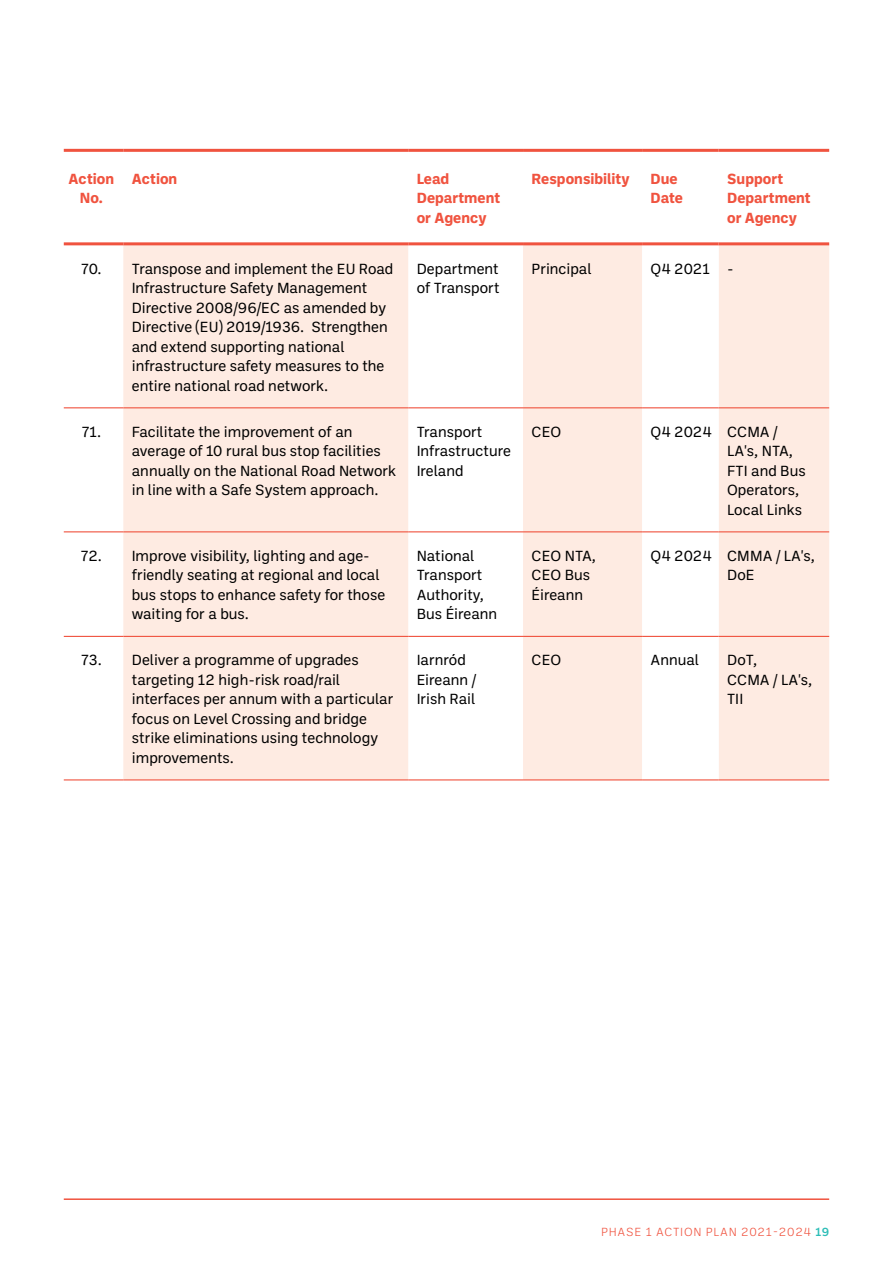
<style>
.page{position:relative;width:893px;height:1263px;background:#fff}
.page>*{position:absolute;margin:0;border:0;box-sizing:border-box;transform-origin:0 0}
.t1{font:15px/19.5px "Ballinger";color:#000}
.t2{font:700 15px/19.5px "Ballinger";color:#f0533f}
.t3{font:300 12px "Ballinger";letter-spacing:.06em;color:#f0533f}
.s1{font-weight:500;color:#2cbdb7}
</style>
<div class="page">
<hr style="left:64px;top:1198px;width:765px;height:2px;background:#f0533f">
<svg style="left:123px;top:245px;width:706px;height:534px;fill:#feebe2"></svg>
<svg style="left:642px;top:245px;width:77px;height:534px"></svg>
<hr style="left:64px;top:149px;width:59px;height:3px;background:#f0533f">
<hr style="left:64px;top:242px;width:59px;height:3px;background:#f0533f">
<hr style="left:123px;top:149px;width:285px;height:3px;background:#f0533f">
<hr style="left:123px;top:242px;width:285px;height:3px;background:#f0533f">
<hr style="left:408px;top:149px;width:115px;height:3px;background:#f0533f">
<hr style="left:523px;top:149px;width:119px;height:3px;background:#f0533f">
<hr style="left:408px;top:242px;width:115px;height:3px;background:#f0533f">
<hr style="left:523px;top:242px;width:119px;height:3px;background:#f0533f">
<hr style="left:642px;top:149px;width:77px;height:3px;background:#f0533f">
<hr style="left:642px;top:242px;width:77px;height:3px;background:#f0533f">
<hr style="left:719px;top:149px;width:110px;height:3px;background:#f0533f">
<hr style="left:719px;top:242px;width:110px;height:3px;background:#f0533f">
<hr style="left:64px;top:407px;width:59px;height:1px;background:#f0533f">
<hr style="left:64px;top:531px;width:59px;height:1px;background:#f0533f">
<hr style="left:64px;top:636px;width:59px;height:1px;background:#f0533f">
<hr style="left:64px;top:779px;width:59px;height:1px;background:#f0533f">
<hr style="left:123px;top:407px;width:285px;height:1px;background:#f0533f">
<hr style="left:123px;top:531px;width:285px;height:1px;background:#f0533f">
<hr style="left:123px;top:636px;width:285px;height:1px;background:#f0533f">
<hr style="left:123px;top:779px;width:285px;height:1px;background:#f0533f">
<hr style="left:408px;top:407px;width:115px;height:1px;background:#f0533f">
<hr style="left:408px;top:531px;width:115px;height:1px;background:#f0533f">
<hr style="left:408px;top:636px;width:115px;height:1px;background:#f0533f">
<hr style="left:408px;top:779px;width:115px;height:1px;background:#f0533f">
<hr style="left:523px;top:407px;width:119px;height:1px;background:#f0533f">
<hr style="left:523px;top:531px;width:119px;height:1px;background:#f0533f">
<hr style="left:523px;top:636px;width:119px;height:1px;background:#f0533f">
<hr style="left:523px;top:779px;width:119px;height:1px;background:#f0533f">
<hr style="left:642px;top:407px;width:77px;height:1px;background:#f0533f">
<hr style="left:642px;top:531px;width:77px;height:1px;background:#f0533f">
<hr style="left:642px;top:636px;width:77px;height:1px;background:#f0533f">
<hr style="left:642px;top:779px;width:77px;height:1px;background:#f0533f">
<hr style="left:719px;top:407px;width:110px;height:1px;background:#f0533f">
<hr style="left:719px;top:531px;width:110px;height:1px;background:#f0533f">
<hr style="left:719px;top:636px;width:110px;height:1px;background:#f0533f">
<hr style="left:719px;top:779px;width:110px;height:1px;background:#f0533f">
<p class="t2" style="left:69px;top:169px;width:47px;text-align:center">Action<br>No.</p>
<p class="t2" style="left:132px;top:169px;width:47px">Action</p>
<p class="t2" style="left:417px;top:169px;width:85px">Lead<br>Department or Agency</p>
<p class="t2" style="left:532px;top:169px;width:100px">Responsibility</p>
<p class="t2" style="left:651px;top:169px;width:34px">Due<br>Date</p>
<p class="t2" style="left:727px;top:169px;width:85px">Support<br>Department or Agency</p>
<p class="t1" style="left:132px;top:259px;width:263px;text-indent:-51px">70. Transpose and implement the EU Road Infrastructure Safety Management Directive 2008/96/EC as amended by Directive (EU) 2019/1936. Strengthen and extend supporting national infrastructure safety measures to the entire national road network.</p>
<p class="t1" style="left:417px;top:259px;width:84px">Department of Transport</p>
<p class="t1" style="left:532px;top:259px;width:62px">Principal</p>
<p class="t1" style="left:651px;top:259px;width:85px">Q4 2021 -</p>
<p class="t1" style="left:132px;top:422px;width:266px;text-indent:-50px">71. Facilitate the improvement of an average of 10 rural bus stop facilities annually on the National Road Network in line with a Safe System approach.</p>
<p class="t1" style="left:417px;top:422px;width:96px">Transport<br>Infrastructure<br>Ireland</p>
<p class="t1" style="left:532px;top:422px;width:31px">CEO</p>
<p class="t1" style="left:727px;top:422px;width:80px;text-indent:-77px">Q4 2024 CCMA /<br>LA's, NTA,<br>FTI and Bus<br>Operators,<br>Local Links</p>
<p class="t1" style="left:132px;top:546px;width:255px;text-indent:-51px">72. Improve visibility, lighting and age&shy;friendly seating at regional and local bus stops to enhance safety for those waiting for a bus.</p>
<p class="t1" style="left:417px;top:546px;width:82px">National<br>Transport<br>Authority,<br>Bus Éireann</p>
<p class="t1" style="left:532px;top:546px;width:66px">CEO NTA,<br>CEO Bus<br>Éireann</p>
<p class="t1" style="left:727px;top:546px;width:89px;text-indent:-77px">Q4 2024 CMMA / LA's,<br>DoE</p>
<p class="t1" style="left:132px;top:651px;width:263px;text-indent:-51px">73. Deliver a programme of upgrades targeting 12 high-risk road/rail interfaces per annum with a particular focus on Level Crossing and bridge strike eliminations using technology improvements.</p>
<p class="t1" style="left:417px;top:651px;width:61px">Iarnród<br>Eireann /<br>Irish Rail</p>
<p class="t1" style="left:532px;top:651px;width:31px">CEO</p>
<p class="t1" style="left:651px;top:651px;width:50px">Annual</p>
<p class="t1" style="left:727px;top:651px;width:87px">DoT,<br>CCMA / LA's,<br>TII</p>
<p class="t3" style="left:601px;top:1225px;width:229px">PHASE 1 ACTION PLAN 2021-2024 <span class="s1">19</span></p>
</div>
